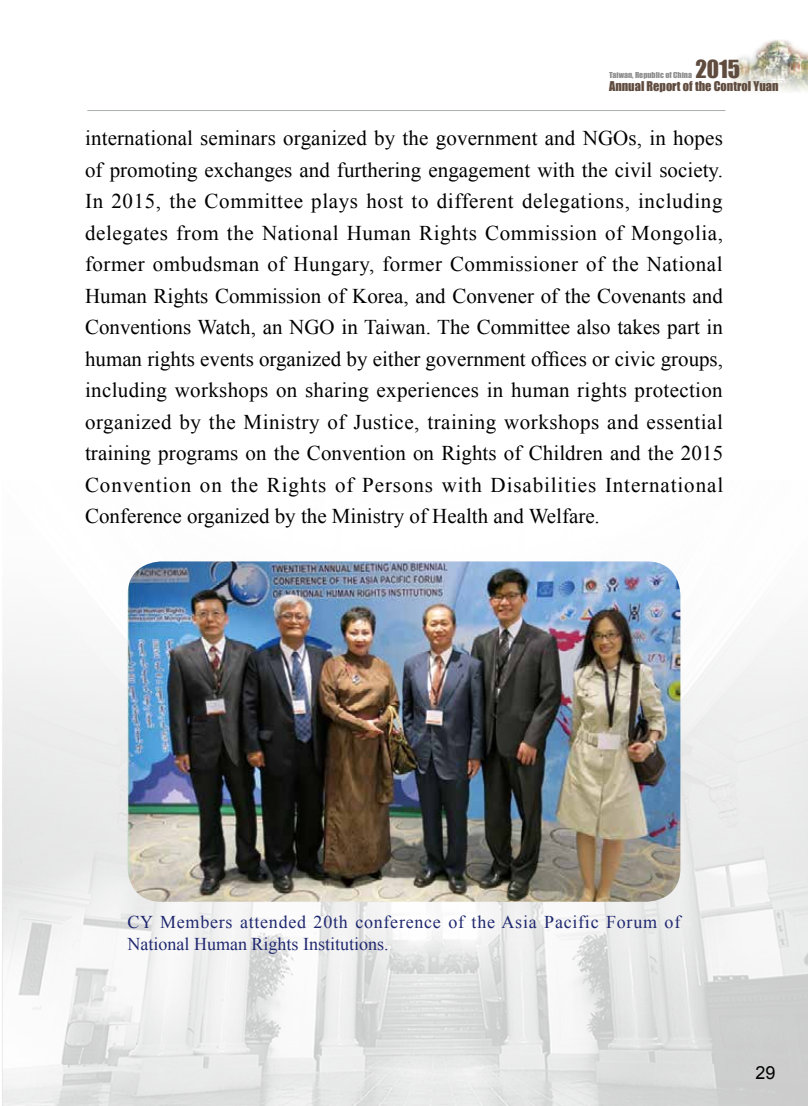
<style>
.page{position:relative;width:808px;height:1106px;background:#fff}
.page>*{position:absolute;margin:0;border:0;box-sizing:border-box;transform-origin:0 0}
.t1{font:22.95px "Impact";color:#604c3f}
.t2{font:21px/31.5px "Times New Roman";color:#000;text-align:justify}
.t3{font:18px/21.6px "Times New Roman";letter-spacing:.04em;color:#1f286f}
.t4{font:18px "Arial";color:#000}
.t5{font:12.3px "Impact";color:#604c3f}
.t6{font:7.95px "Impact";color:#727171}
</style>
<div class="page">
<img style="left:728px;top:39px;width:80px;height:53px">
<hr style="left:86px;top:109px;width:642px;height:4px;background:#528e90;opacity:.75">
<img style="left:2px;top:590px;width:806px;height:516px">
<img style="left:128px;top:561px;width:552px;height:340px">
<p class="t1" style="left:695px;top:52px;width:46px">2015</p>
<p class="t6" style="left:609px;top:69px;width:84px">Taiwan, Republic of China</p>
<p class="t5" style="left:609px;top:77px;width:171px">Annual Report of the Control Yuan</p>
<p class="t2" style="left:85px;top:122px;width:640px">international seminars organized by the government and NGOs, in hopes of promoting exchanges and furthering engagement with the civil society.<br>In 2015, the Committee plays host to different delegations, including delegates from the National Human Rights Commission of Mongolia, former ombudsman of Hungary, former Commissioner of the National Human Rights Commission of Korea, and Convener of the Covenants and Conventions Watch, an NGO in Taiwan. The Committee also takes part in human rights events organized by either government offices or civic groups, including workshops on sharing experiences in human rights protection organized by the Ministry of Justice, training workshops and essential training programs on the Convention on Rights of Children and the 2015<br>Convention on the Rights of Persons with Disabilities International Conference organized by the Ministry of Health and Welfare.</p>
<p class="t3" style="left:128px;top:911px;width:554px">CY Members attended 20th conference of the Asia Pacific Forum of<br>National Human Rights Institutions.</p>
<p class="t4" style="left:755px;top:1060px;width:22px">29</p>
</div>
